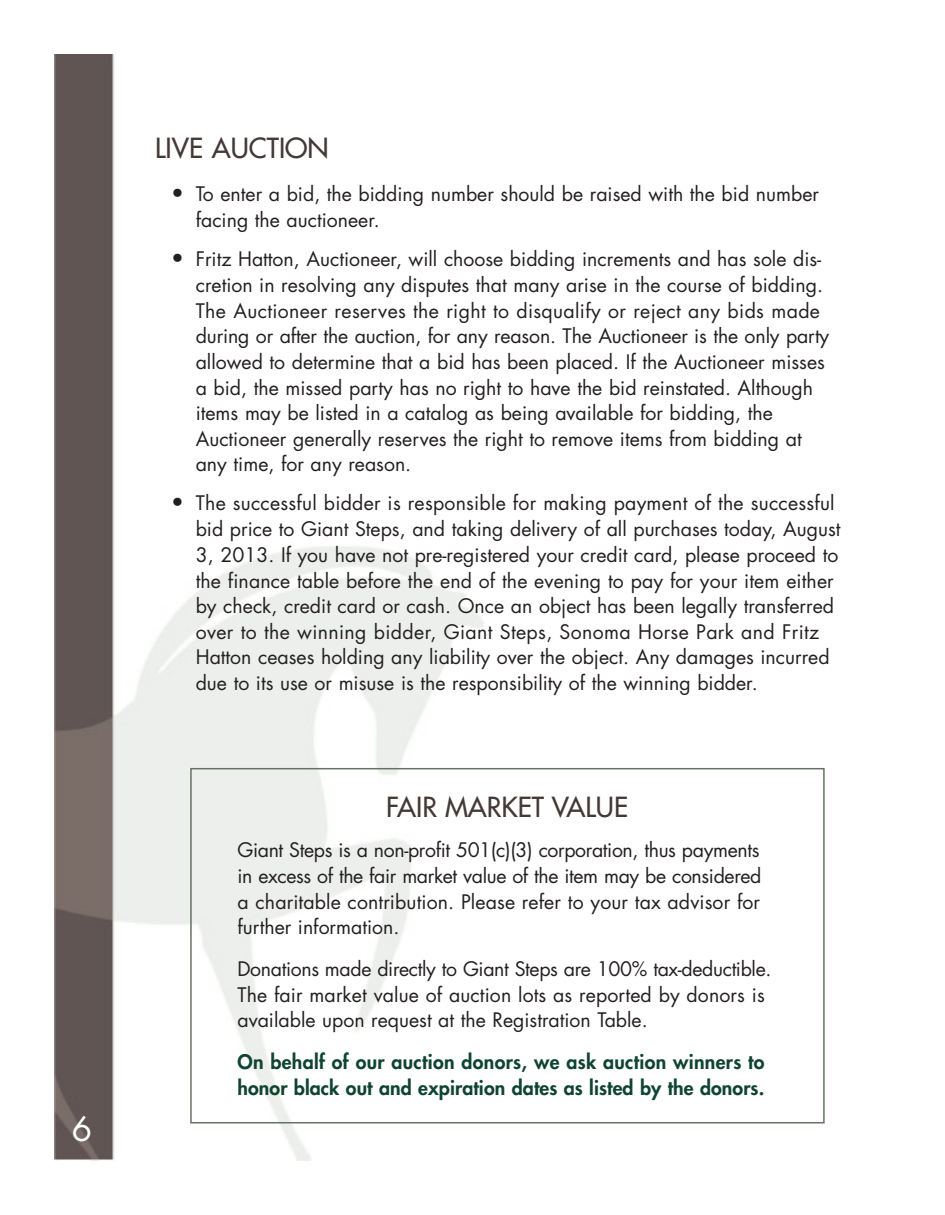
<style>
.page{position:relative;width:945px;height:1215px;background:#fff}
.page>*{position:absolute;margin:0;border:0;box-sizing:border-box;transform-origin:0 0}
.t1{font:33px "Futura";color:#fff}
.t2{font:27px "Futura";color:#433936}
.t3{font:19.5px/25.8px "Futura";color:#231f20}
.t4{font:800 19.5px/26px "Futura";letter-spacing:.005em;color:#104432}
.s1{font-size:21.75px}
</style>
<div class="page">
<img style="left:54px;top:54px;width:463px;height:1107px">
<div style="left:190px;top:768px;width:635px;height:355px;border:2px solid #667265"></div>
<h1 class="t1" style="left:72px;top:1114px;width:22px">6</h1>
<h2 class="t2" style="left:155px;top:135px;width:175px">LIVE AUCTION</h2>
<p class="t3" style="left:196px;top:182px;width:625px;line-height:26.7px;text-indent:-25px"><span class="s1">•</span> To enter a bid, the bidding number should be raised with the bid number facing the auctioneer.</p>
<p class="t3" style="left:196px;top:247px;width:635px;text-indent:-25px"><span class="s1">•</span> Fritz Hatton, Auctioneer, will choose bidding increments and has sole dis&shy;cretion in resolving any disputes that many arise in the course of bidding.<br>The Auctioneer reserves the right to disqualify or reject any bids made during or after the auction, for any reason. The Auctioneer is the only party allowed to determine that a bid has been placed. If the Auctioneer misses a bid, the missed party has no right to have the bid reinstated. Although items may be listed in a catalog as being available for bidding, the Auctioneer generally reserves the right to remove items from bidding at any time, for any reason.</p>
<p class="t3" style="left:196px;top:491px;width:646px;text-indent:-25px"><span class="s1">•</span> The successful bidder is responsible for making payment of the successful bid price to Giant Steps, and taking delivery of all purchases today, August 3, 2013. If you have not pre-registered your credit card, please proceed to the finance table before the end of the evening to pay for your item either by check, credit card or cash. Once an object has been legally transferred over to the winning bidder, Giant Steps, Sonoma Horse Park and Fritz Hatton ceases holding any liability over the object. Any damages incurred due to its use or misuse is the responsibility of the winning bidder.</p>
<h2 class="t2" style="left:386px;top:794px;width:243px">FAIR MARKET VALUE</h2>
<p class="t3" style="left:237px;top:839px;width:526px;text-align:justify">Giant Steps is a non-profit 501(c)(3) corporation, thus payments in excess of the fair market value of the item may be considered a charitable contribution. Please refer to your tax advisor for further information.</p>
<p class="t3" style="left:237px;top:958px;width:535px">Donations made directly to Giant Steps are 100% tax-deductible.<br>The fair market value of auction lots as reported by donors is available upon request at the Registration Table.</p>
<p class="t4" style="left:237px;top:1051px;width:529px">On behalf of our auction donors, we ask auction winners to honor black out and expiration dates as listed by the donors.</p>
</div>
